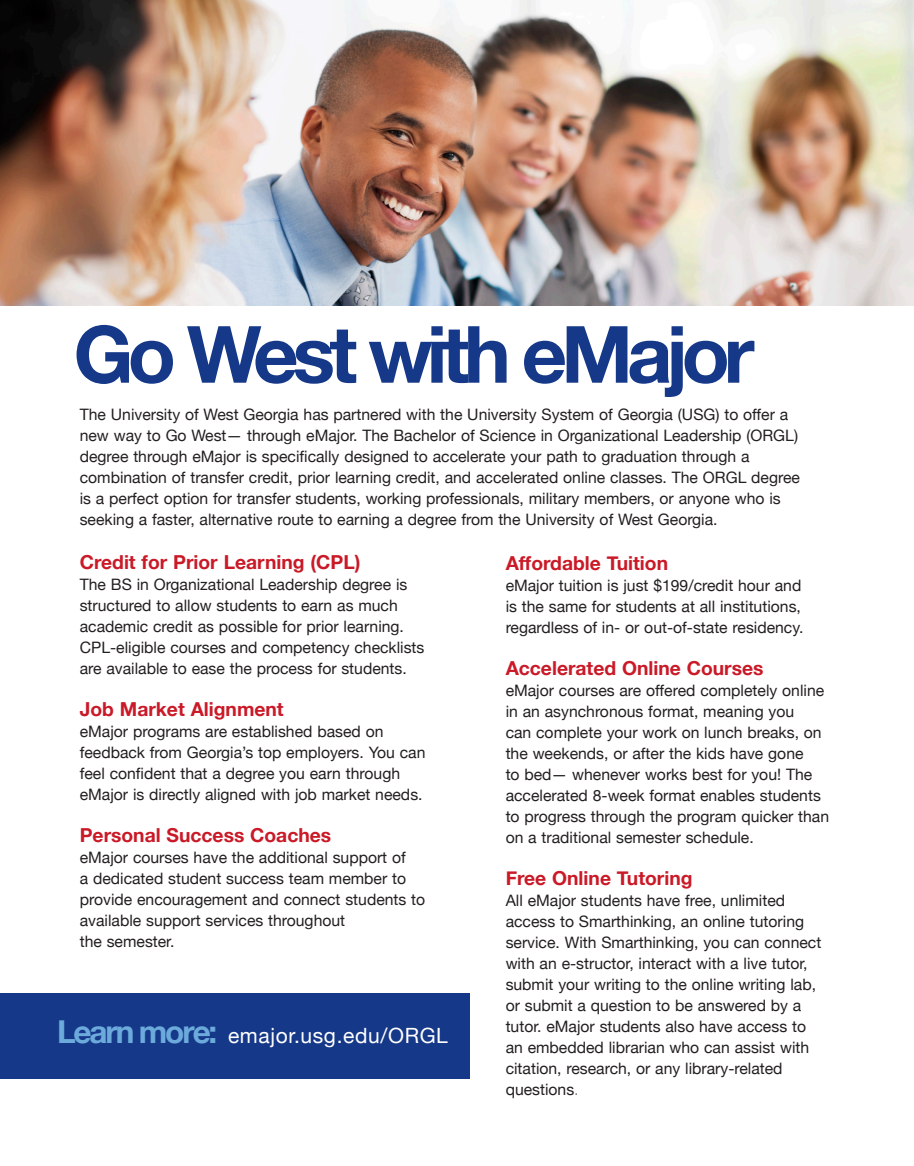
<style>
.page{position:relative;width:914px;height:1166px;background:#fff}
.page>*{position:absolute;margin:0;border:0;box-sizing:border-box;transform-origin:0 0}
.t1{font:700 79.1px "Helvetica Neue";letter-spacing:-.075em;color:#153889}
.t2{font:21px "Helvetica Neue";letter-spacing:.03em;color:#fff}
.t3{font:700 19.25px "Helvetica Neue";color:#ca1927}
.t4{font:15.75px/21px "Helvetica Neue";color:#231f20}
.s1{font-weight:100}
.s2{font-weight:700;font-size:31.5px;color:#6daadc}
</style>
<div class="page">
<img style="left:0;top:0;width:914px;height:305px">
<div style="left:0;top:993px;width:469px;height:85px;background:#153889"></div>
<p class="t1" style="left:74px;top:292px;width:682px">Go West with eMajor</p>
<p class="t4" style="left:80px;top:405px;width:721px">The University of West Georgia has partnered with the University System of Georgia (USG) to offer a new way to Go West— through eMajor. The Bachelor of Science in Organizational Leadership (ORGL) degree through eMajor is specifically designed to accelerate your path to graduation through a combination of transfer credit, prior learning credit, and accelerated online classes. The ORGL degree is a perfect option for transfer students, working professionals, military members, or anyone who is seeking a faster, alternative route to earning a degree from the University of West Georgia.</p>
<p class="t3" style="left:80px;top:547px;width:282px">Credit for Prior Learning (CPL)</p>
<p class="t4" style="left:80px;top:575px;width:346px">The BS in Organizational Leadership degree is structured to allow students to earn as much academic credit as possible for prior learning.<br>CPL-eligible courses and competency checklists are available to ease the process for students.</p>
<p class="t3" style="left:80px;top:694px;width:205px">Job Market Alignment</p>
<p class="t4" style="left:80px;top:722px;width:347px">eMajor programs are established based on feedback from Georgia’s top employers. You can feel confident that a degree you earn through eMajor is directly aligned with job market needs.</p>
<p class="t3" style="left:80px;top:820px;width:253px">Personal Success Coaches</p>
<p class="t4" style="left:80px;top:848px;width:347px">eMajor courses have the additional support of<br>a dedicated student success team member to provide encouragement and connect students to available support services throughout</p>
<p class="t4" style="left:80px;top:932px;width:96px">the semester.</p>
<p class="t3" style="left:505px;top:547px;width:164px">Affordable Tuition</p>
<p class="t4" style="left:505px;top:575px;width:299px">eMajor tuition is just $199/credit hour and is the same for students at all institutions, regardless of in- or out-of-state residency.</p>
<p class="t3" style="left:505px;top:652px;width:259px">Accelerated Online Courses</p>
<p class="t4" style="left:505px;top:680px;width:325px">eMajor courses are offered completely online in an asynchronous format, meaning you<br>can complete your work on lunch breaks, on the weekends, or after the kids have gone<br>to bed— whenever works best for you! The accelerated 8-week format enables students to progress through the program quicker than on a traditional semester schedule.</p>
<p class="t3" style="left:505px;top:862px;width:188px">Free Online Tutoring</p>
<p class="t4" style="left:505px;top:890px;width:317px">All eMajor students have free, unlimited access to Smarthinking, an online tutoring service. With Smarthinking, you can connect with an e-structor, interact with a live tutor, submit your writing to the online writing lab, or submit a question to be answered by a tutor. eMajor students also have access to an embedded librarian who can assist with citation, research, or any library-related questions<span class="s1">.</span></p>
<p class="t2" style="left:57px;top:1020px;width:392px"><span class="s2">Learn more:</span> emajor.usg.edu/ORGL</p>
</div>
